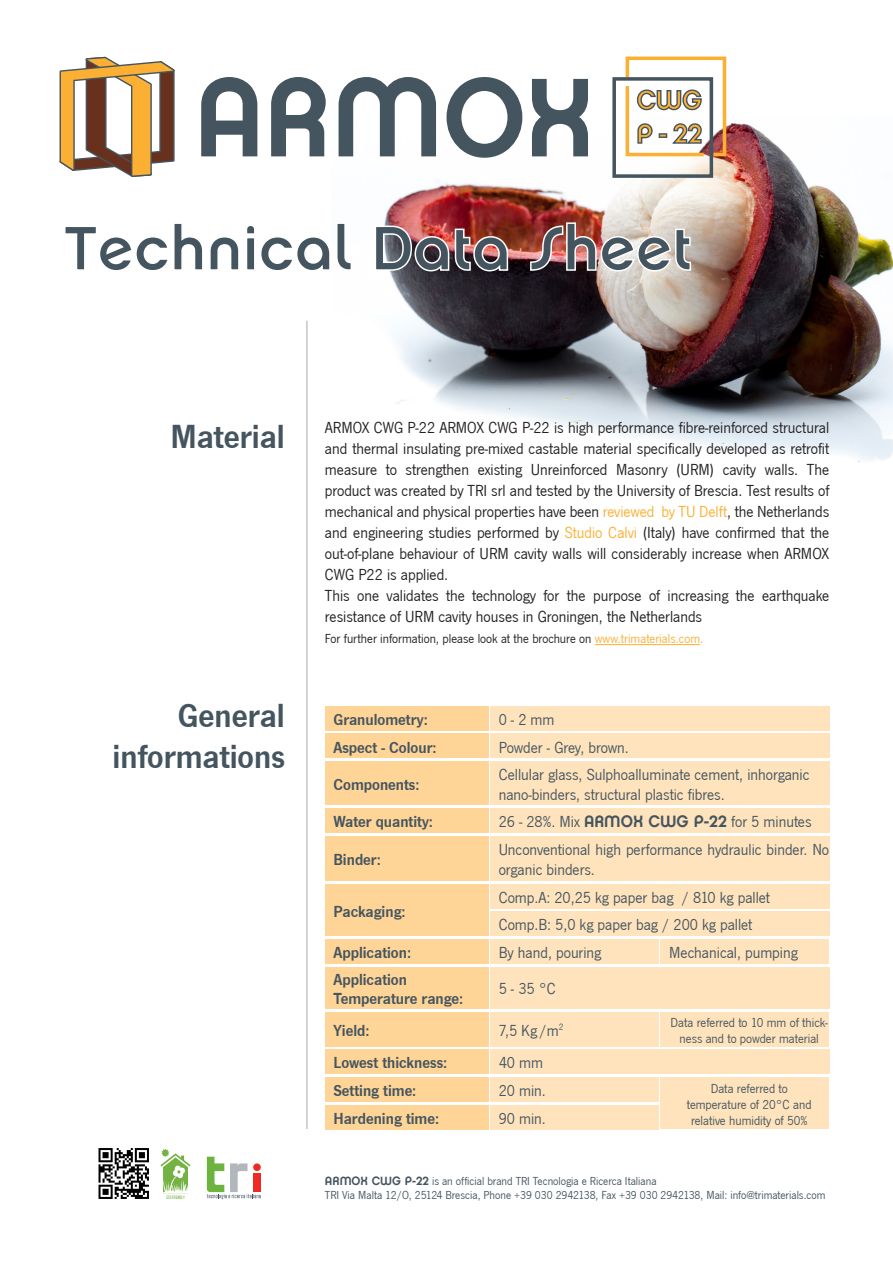
<style>
.page{position:relative;width:893px;height:1263px;background:#fff}
.page>*{position:absolute;margin:0;border:0;box-sizing:border-box;transform-origin:0 0}
.t1{font:63px "Chalet New York Nineteen Seventy";color:#45555f}
.t2{font:600 34.5px "News Got T";color:#45555f}
.t3{font:16.5px/21px "News Got T";color:#231f20;text-align:justify}
.t4{font:16.5px/19.8px "News Got T";color:#45555f}
.t5{font:600 16.5px "News Got T";color:#45555f}
.t6{font:13.5px/16.2px "News Got T";color:#45555f;text-align:center}
.t7{font:13.5px "News Got T";color:#231f20}
.t8{font:12px "News Got T";color:#45555f}
.t9{font:900 4.2px "Pakt";color:#74b343;scale:.96 1}
.s1{color:#fbb033}
.s2{font-family:"Chalet New York Nineteen Seventy"}
</style>
<div class="page">
<img style="left:338px;top:116px;width:555px;height:347px">
<hr style="left:306px;top:321px;width:2px;height:808px;background:#c4c5c5">
<svg style="left:207px;top:1157px;width:54px;height:42px"></svg>
<div style="left:253px;top:1173px;width:8px;height:19px;background:#ee2a23"></div>
<div style="left:253px;top:1163px;width:8px;height:8px;background:#ee2a23;border-radius:50%"></div>
<svg style="left:160px;top:1148px;width:31px;height:46px"></svg>
<img style="left:99px;top:1148px;width:50px;height:50px">
<svg style="left:201px;top:77px;width:56px;height:79px"></svg>
<svg style="left:271px;top:77px;width:55px;height:79px"></svg>
<svg style="left:339px;top:77px;width:97px;height:79px"></svg>
<svg style="left:447px;top:77px;width:75px;height:81px"></svg>
<svg style="left:532px;top:79px;width:56px;height:77px"></svg>
<svg style="left:59px;top:57px;width:116px;height:120px"></svg>
<svg style="left:624px;top:56px;width:104px;height:102px"></svg>
<div style="left:612px;top:77px;width:101px;height:101px;border:4px solid #45555f"></div>
<hr style="left:595px;top:644px;width:105px;height:1px;background:#fbb033">
<div style="left:325px;top:706px;width:163px;height:24px;background:#fed497"></div>
<div style="left:325px;top:734px;width:163px;height:24px;background:#fed497"></div>
<div style="left:325px;top:808px;width:163px;height:24px;background:#fed497"></div>
<div style="left:325px;top:884px;width:163px;height:52px;background:#fed497"></div>
<div style="left:490px;top:706px;width:339px;height:24px;background:#fee3bd"></div>
<div style="left:490px;top:734px;width:339px;height:24px;background:#fee3bd"></div>
<div style="left:490px;top:808px;width:339px;height:24px;background:#fee3bd"></div>
<div style="left:490px;top:884px;width:339px;height:24px;background:#fee3bd"></div>
<div style="left:490px;top:761px;width:339px;height:43px;background:#fee3bd"></div>
<div style="left:490px;top:836px;width:339px;height:44px;background:#fee3bd"></div>
<div style="left:490px;top:967px;width:339px;height:41px;background:#fee3bd"></div>
<div style="left:490px;top:939px;width:169px;height:24px;background:#fee3bd"></div>
<div style="left:490px;top:1050px;width:339px;height:24px;background:#fee3bd"></div>
<div style="left:490px;top:1077px;width:169px;height:24px;background:#fee3bd"></div>
<div style="left:490px;top:1105px;width:169px;height:24px;background:#fee3bd"></div>
<div style="left:490px;top:1012px;width:169px;height:34px;background:#fee3bd"></div>
<div style="left:661px;top:939px;width:168px;height:24px;background:#fee3bd"></div>
<div style="left:661px;top:1077px;width:168px;height:52px;background:#fee3bd"></div>
<div style="left:661px;top:1012px;width:168px;height:34px;background:#fee3bd"></div>
<div style="left:325px;top:761px;width:163px;height:43px;background:#fed497"></div>
<div style="left:325px;top:836px;width:163px;height:44px;background:#fed497"></div>
<div style="left:325px;top:967px;width:163px;height:41px;background:#fed497"></div>
<div style="left:325px;top:939px;width:163px;height:24px;background:#fed497"></div>
<div style="left:325px;top:1050px;width:163px;height:24px;background:#fed497"></div>
<div style="left:325px;top:1077px;width:163px;height:24px;background:#fed497"></div>
<div style="left:325px;top:1105px;width:163px;height:24px;background:#fed497"></div>
<div style="left:325px;top:1012px;width:163px;height:34px;background:#fed497"></div>
<div style="left:490px;top:912px;width:339px;height:24px;background:#fee3bd"></div>
<svg style="left:338px;top:222px;width:15px;height:50px"></svg>
<img style="left:374px;top:225px;width:135px;height:47px">
<img style="left:529px;top:222px;width:163px;height:50px">
<h1 class="t1" style="left:64px;top:210px;width:630px">Technical Data Sheet</h1>
<p class="t2" style="left:170px;top:416px;width:116px">Material</p>
<p class="t2" style="left:178px;top:695px;width:109px">General</p>
<p class="t2" style="left:113px;top:736px;width:174px">informations</p>
<p class="t3" style="left:325px;top:418px;width:506px">ARMOX CWG P-22 ARMOX CWG P-22 is high performance fibre-reinforced structural and thermal insulating pre-mixed castable material specifically developed as retrofit measure to strengthen existing Unreinforced Masonry (URM) cavity walls. The product was created by TRI srl and tested by the University of Brescia. Test results of mechanical and physical properties have been <span class="s1">reviewed by TU Delft</span>, the Netherlands and engineering studies performed by <span class="s1">Studio Calvi</span> (Italy) have confirmed that the out-of-plane behaviour of URM cavity walls will considerably increase when ARMOX CWG P22 is applied.</p>
<p class="t3" style="left:325px;top:586px;width:506px">This one validates the technology for the purpose of increasing the earthquake resistance of URM cavity houses in Groningen, the Netherlands</p>
<p class="t7" style="left:325px;top:631px;width:380px">For further information, please look at the brochure on <span class="s1">www.trimaterials.com.</span></p>
<p class="t5" style="left:333px;top:710px;width:96px">Granulometry:</p>
<p class="t5" style="left:333px;top:737px;width:105px">Aspect - Colour:</p>
<p class="t5" style="left:333px;top:775px;width:88px">Components:</p>
<p class="t5" style="left:333px;top:812px;width:101px">Water quantity:</p>
<p class="t5" style="left:333px;top:850px;width:49px">Binder:</p>
<p class="t5" style="left:333px;top:901px;width:74px">Packaging:</p>
<p class="t5" style="left:333px;top:943px;width:79px">Application:</p>
<p class="t5" style="left:333px;top:969px;width:75px">Application</p>
<p class="t5" style="left:333px;top:989px;width:131px">Temperature range:</p>
<p class="t5" style="left:333px;top:1021px;width:38px">Yield:</p>
<p class="t5" style="left:333px;top:1053px;width:115px">Lowest thickness:</p>
<p class="t5" style="left:333px;top:1081px;width:84px">Setting time:</p>
<p class="t5" style="left:333px;top:1109px;width:107px">Hardening time:</p>
<p class="t4" style="left:499px;top:710px;width:57px">0 - 2 mm</p>
<p class="t4" style="left:499px;top:737px;width:132px">Powder - Grey, brown.</p>
<p class="t4" style="left:499px;top:765px;width:312px">Cellular glass, Sulphoalluminate cement, inhorganic</p>
<p class="t4" style="left:499px;top:784px;width:228px">nano-binders, structural plastic fibres.</p>
<p class="t4" style="left:499px;top:812px;width:314px">26 - 28%. Mix <span class="s2">ARMOX CWG P-22</span> for 5 minutes</p>
<p class="t4" style="left:499px;top:840px;width:332px">Unconventional high performance hydraulic binder. No organic binders.</p>
<p class="t4" style="left:499px;top:888px;width:273px">Comp.A: 20,25 kg paper bag / 810 kg pallet</p>
<p class="t4" style="left:499px;top:915px;width:255px">Comp.B: 5,0 kg paper bag / 200 kg pallet</p>
<p class="t4" style="left:499px;top:943px;width:104px">By hand, pouring</p>
<p class="t4" style="left:499px;top:979px;width:59px">5 - 35 °C</p>
<p class="t4" style="left:499px;top:1021px;width:66px">7,5 Kg /m<sup>2</sup></p>
<p class="t4" style="left:499px;top:1053px;width:46px">40 mm</p>
<p class="t4" style="left:499px;top:1081px;width:49px">20 min.</p>
<p class="t4" style="left:499px;top:1109px;width:49px">90 min.</p>
<p class="t4" style="left:669px;top:943px;width:130px">Mechanical, pumping</p>
<p class="t6" style="left:671px;top:1014px;width:159px">Data referred to 10 mm of thick&shy;ness and to powder material</p>
<p class="t6" style="left:711px;top:1080px;width:78px">Data referred to</p>
<p class="t6" style="left:687px;top:1096px;width:126px">temperature of 20°C and</p>
<p class="t6" style="left:691px;top:1112px;width:118px">relative humidity of 50%</p>
<p class="t8" style="left:325px;top:1174px;width:333px"><span class="s2">ARMOX CWG P-22</span> is an official brand TRI Tecnologia e Ricerca Italiana</p>
<p class="t9" style="left:166px;top:1195px;width:21px">ECO FRIENDLY</p>
<p class="t8" style="left:325px;top:1188px;width:502px">TRI Via Malta 12/O, 25124 Brescia, Phone +39 030 2942138, Fax +39 030 2942138, Mail: info@trimaterials.com</p>
</div>
